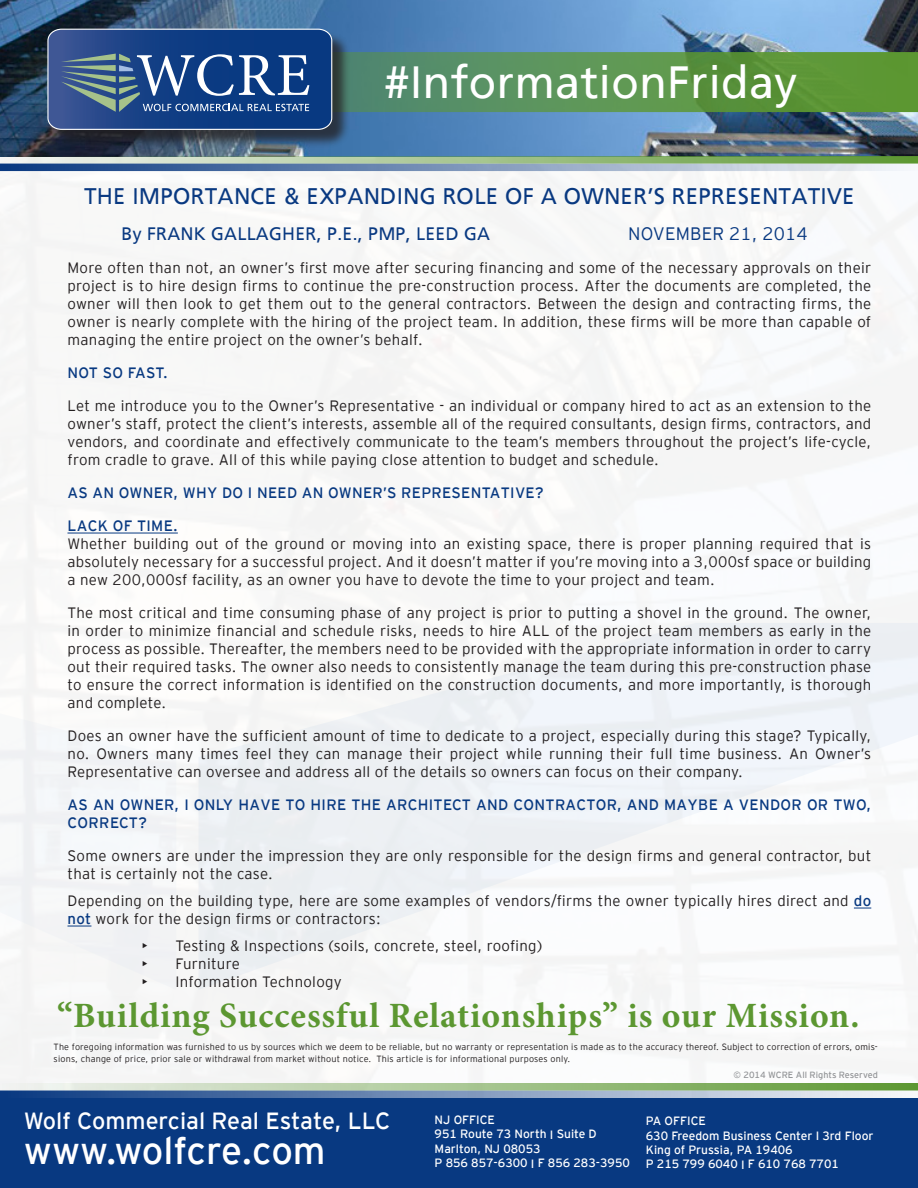
<style>
.page{position:relative;width:918px;height:1188px;background:#fff}
.page>*{position:absolute;margin:0;border:0;box-sizing:border-box;transform-origin:0 0}
.t1{font:45px "Frutiger Linotype";letter-spacing:.01em;color:#fff}
.t2{font:37.95px "EY Interstate";color:#fff}
.t3{font:700 35.55px "Minion Pro";letter-spacing:.025em;color:#5c9731}
.t4{font:23.4px "EY Interstate";color:#fff}
.t5{font:22.5px "Frutiger Linotype";letter-spacing:.01em;color:#093981}
.t6{font:18px "Frutiger Linotype";letter-spacing:.01em;color:#093981}
.t7{font:300 18px "EY Interstate";letter-spacing:.01em;color:#093981}
.t8{font:300 15px/18px "EY Interstate";letter-spacing:.02em;color:#231f20;text-align:justify}
.t9{font:15px/18px "EY Interstate";letter-spacing:.02em;color:#083981}
.t10{font:12px/14.4px "EY Interstate";color:#fff}
.t11{font:300 9px/12px "EY Interstate";letter-spacing:.02em;color:#231f20}
.t12{font:9px "EY Interstate";color:#939598}
.s1{font-weight:400;color:#083981}
</style>
<div class="page">
<div style="left:0;top:713px;width:176px;height:277px;background:#f4f6f7"></div>
<svg style="left:198px;top:623px;width:720px;height:367px;fill:#f1f5f6"></svg>
<img style="left:0;top:0;width:918px;height:156px">
<div style="left:0;top:1098px;width:918px;height:90px;background:#083981"></div>
<svg style="left:0;top:52px;width:918px;height:60px;background:#558b4e"></svg>
<div style="left:50px;top:31px;width:301px;height:117px;background:#231f20;opacity:.75"></div>
<svg style="left:47px;top:29px;width:285px;height:101px;background:#355a92"></svg>
<svg style="left:0;top:164px;width:918px;height:7px;background:#7e96bb"></svg>
<svg style="left:0;top:156px;width:918px;height:8px;background:#9cbb8e"></svg>
<svg style="left:0;top:1090px;width:918px;height:8px;background:#839bba"></svg>
<svg style="left:2px;top:1083px;width:916px;height:7px;background:#a8c693"></svg>
<hr style="left:68px;top:533px;width:110px;height:1px;background:#083981">
<svg style="left:854px;top:908px;width:17px;height:1px"></svg>
<svg style="left:68px;top:926px;width:23px;height:1px"></svg>
<p class="t1" style="left:384px;top:56px;width:414px">#InformationFriday</p>
<p class="t5" style="left:84px;top:183px;width:772px">THE IMPORTANCE &amp; EXPANDING ROLE OF A OWNER’S REPRESENTATIVE</p>
<p class="t6" style="left:122px;top:223px;width:370px">By FRANK GALLAGHER, P.E., PMP, LEED GA</p>
<p class="t7" style="left:628px;top:221px;width:181px">NOVEMBER 21, 2014</p>
<p class="t8" style="left:68px;top:258px;width:805px">More often than not, an owner’s first move after securing financing and some of the necessary approvals on their project is to hire design firms to continue the pre-construction process. After the documents are completed, the owner will then look to get them out to the general contractors. Between the design and contracting firms, the owner is nearly complete with the hiring of the project team. In addition, these firms will be more than capable of managing the entire project on the owner’s behalf.</p>
<p class="t9" style="left:68px;top:363px;width:102px">NOT SO FAST.</p>
<p class="t8" style="left:68px;top:396px;width:805px">Let me introduce you to the Owner’s Representative - an individual or company hired to act as an extension to the owner’s staff, protect the client’s interests, assemble all of the required consultants, design firms, contractors, and vendors, and coordinate and effectively communicate to the team’s members throughout the project’s life-cycle, from cradle to grave. All of this while paying close attention to budget and schedule.</p>
<p class="t9" style="left:68px;top:483px;width:478px">AS AN OWNER, WHY DO I NEED AN OWNER’S REPRESENTATIVE?</p>
<p class="t9" style="left:68px;top:516px;width:112px">LACK OF TIME.</p>
<p class="t8" style="left:68px;top:534px;width:805px">Whether building out of the ground or moving into an existing space, there is proper planning required that is absolutely necessary for a successful project. And it doesn’t matter if you’re moving into a 3,000sf space or building a new 200,000sf facility, as an owner you have to devote the time to your project and team.</p>
<p class="t8" style="left:68px;top:603px;width:805px">The most critical and time consuming phase of any project is prior to putting a shovel in the ground. The owner, in order to minimize financial and schedule risks, needs to hire ALL of the project team members as early in the process as possible. Thereafter, the members need to be provided with the appropriate information in order to carry out their required tasks. The owner also needs to consistently manage the team during this pre-construction phase to ensure the correct information is identified on the construction documents, and more importantly, is thorough and complete.</p>
<p class="t8" style="left:68px;top:726px;width:805px">Does an owner have the sufficient amount of time to dedicate to a project, especially during this stage? Typically, no. Owners many times feel they can manage their project while running their full time business. An Owner’s Representative can oversee and address all of the details so owners can focus on their company.</p>
<p class="t9" style="left:68px;top:795px;width:805px">AS AN OWNER, I ONLY HAVE TO HIRE THE ARCHITECT AND CONTRACTOR, AND MAYBE A VENDOR OR TWO,<br>CORRECT?</p>
<p class="t8" style="left:68px;top:846px;width:805px">Some owners are under the impression they are only responsible for the design firms and general contractor, but that is certainly not the case.</p>
<p class="t8" style="left:68px;top:891px;width:805px">Depending on the building type, here are some examples of vendors/firms the owner typically hires direct and <span class="s1">do not</span> work for the design firms or contractors:</p>
<p class="t8" style="left:142px;top:936px;width:402px">• Testing &amp; Inspections (soils, concrete, steel, roofing)</p>
<p class="t8" style="left:142px;top:954px;width:100px">• Furniture</p>
<p class="t8" style="left:142px;top:972px;width:202px">• Information Technology</p>
<h3 class="t3" style="left:57px;top:991px;width:804px">“Building Successful Relationships” is our Mission.</h3>
<p class="t11" style="left:54px;top:1040px;width:826px">The foregoing information was furnished to us by sources which we deem to be reliable, but no warranty or representation is made as to the accuracy thereof. Subject to correction of errors, omis&shy;sions, change of price, prior sale or withdrawal from market without notice. This article is for informational purposes only.</p>
<p class="t12" style="left:734px;top:1069px;width:146px">© 2014 WCRE All Rights Reserved</p>
<h3 class="t4" style="left:24px;top:1104px;width:368px">Wolf Commercial Real Estate, LLC</h3>
<p class="t10" style="left:435px;top:1112px;width:197px">NJ OFFICE<br>951 Route 73 North I Suite D<br>Marlton, NJ 08053<br>P 856 857-6300 I F 856 283-3950</p>
<p class="t10" style="left:646px;top:1113px;width:229px">PA OFFICE<br>630 Freedom Business Center I 3rd Floor<br>King of Prussia, PA 19406<br>P 215 799 6040 I F 610 768 7701</p>
<h2 class="t2" style="left:24px;top:1124px;width:303px">www.wolfcre.com</h2>
</div>
